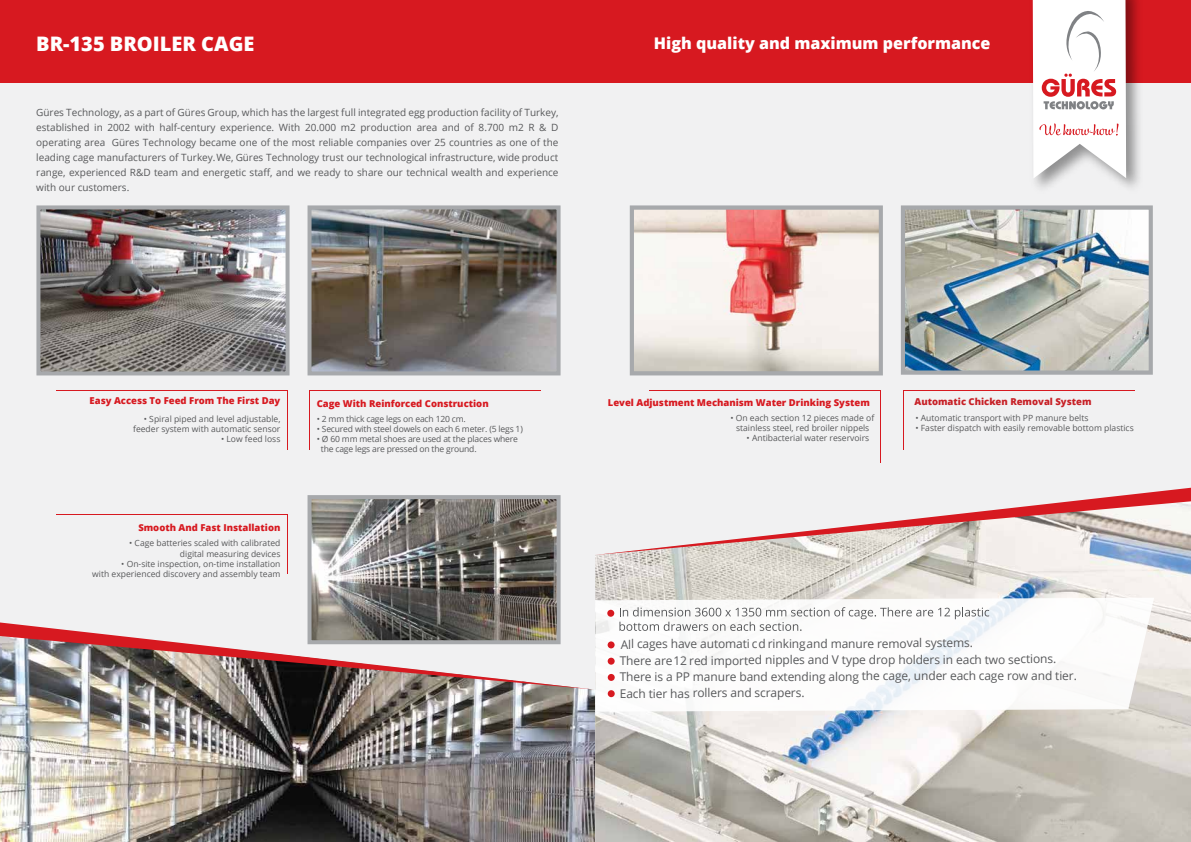
<style>
.page{position:relative;width:1191px;height:842px;background:#f1f1f2}
.page>*{position:absolute;margin:0;border:0;box-sizing:border-box;transform-origin:0 0}
.t1{font:800 20px "Open Sans";color:#fff}
.t2{font:800 16.1px "Open Sans";color:#fff}
.t3{font:12px/16.5px "Open Sans";letter-spacing:-.015em;color:#58595b}
.t4{font:10px/15px "Open Sans";color:#58595b;text-align:justify}
.t5{font:800 9.5px "Open Sans";color:#d71920}
.t6{font:800 9.5px "Open Sans";color:#c72026}
.t7{font:8.6px/10.3px "Open Sans";color:#58595b;text-align:right}
.t8{font:8.6px/10.3px "Open Sans";letter-spacing:-.02em;color:#58595b}
</style>
<div class="page">
<div style="left:0;top:0;width:1191px;height:83px;background:#d71920"></div>
<img style="left:1034px;top:0;width:106px;height:188px">
<svg style="left:1032px;top:0;width:94px;height:178px"></svg>
<svg style="left:635px;top:210px;width:243px;height:160px"></svg>
<div style="left:630px;top:205px;width:253px;height:170px;border:4px solid #a7a9ac"></div>
<img style="left:41px;top:210px;width:243px;height:160px">
<div style="left:36px;top:205px;width:253px;height:170px;border:4px solid #a7a9ac"></div>
<img style="left:312px;top:500px;width:243px;height:122px">
<div style="left:307px;top:495px;width:253px;height:149px;border:4px solid #a7a9ac"></div>
<hr style="left:56px;top:390px;width:231px;height:1px;background:#d71920">
<hr style="left:287px;top:390px;width:1px;height:60px;background:#d71920">
<hr style="left:56px;top:514px;width:231px;height:1px;background:#d71920">
<hr style="left:287px;top:514px;width:1px;height:59px;background:#d71920">
<hr style="left:309px;top:390px;width:232px;height:1px;background:#d71920">
<hr style="left:309px;top:390px;width:1px;height:60px;background:#d71920">
<hr style="left:649px;top:390px;width:232px;height:1px;background:#d71920">
<hr style="left:880px;top:390px;width:1px;height:73px;background:#d71920">
<hr style="left:903px;top:390px;width:231px;height:1px;background:#d71920">
<hr style="left:903px;top:390px;width:1px;height:60px;background:#d71920">
<img style="left:0;top:689px;width:595px;height:153px">
<img style="left:0;top:622px;width:589px;height:67px">
<img style="left:595px;top:555px;width:596px;height:287px">
<svg style="left:596px;top:488px;width:595px;height:67px"></svg>
<img style="left:312px;top:210px;width:243px;height:160px">
<div style="left:307px;top:205px;width:253px;height:170px;border:4px solid #a7a9ac"></div>
<img style="left:906px;top:210px;width:241px;height:160px">
<div style="left:901px;top:205px;width:251px;height:170px;border:4px solid #a7a9ac"></div>
<svg style="left:595px;top:598px;width:559px;height:114px;fill:#fdfcfc"></svg>
<div style="left:607px;top:641px;width:7px;height:7px;background:#d71920;border-radius:50%"></div>
<div style="left:607px;top:610px;width:7px;height:7px;background:#d71920;border-radius:50%"></div>
<div style="left:607px;top:658px;width:7px;height:7px;background:#d71920;border-radius:50%"></div>
<div style="left:608px;top:674px;width:7px;height:7px;background:#d71920;border-radius:50%"></div>
<div style="left:608px;top:690px;width:7px;height:7px;background:#d71920;border-radius:50%"></div>
<svg style="left:619px;top:607px;width:370px;height:24px"></svg>
<h1 class="t1" style="left:36px;top:28px;width:220px">BR-135 BROILER CAGE</h1>
<h2 class="t2" style="left:654px;top:31px;width:338px">High quality and maximum performance</h2>
<p class="t4" style="left:36px;top:105px;width:524px">Güres Technology, as a part of Güres Group, which has the largest full integrated egg production facility of Turkey, established in 2002 with half-century experience. With 20.000 m2 production area and of 8.700 m2 R &amp; D operating area Güres Technology became one of the most reliable companies over 25 countries as one of the leading cage manufacturers of Turkey.We, Güres Technology trust our technological infrastructure, wide product range, experienced R&amp;D team and energetic staff, and we ready to share our technical wealth and experience with our customers.</p>
<p class="t5" style="left:89px;top:393px;width:192px">Easy Access To Feed From The First Day</p>
<p class="t5" style="left:317px;top:396px;width:173px">Cage With Reinforced Construction</p>
<p class="t7" style="left:133px;top:413px;width:149px">• Spiral piped and level adjustable, feeder system with automatic sensor</p>
<p class="t7" style="left:221px;top:434px;width:61px">• Low feed loss</p>
<p class="t5" style="left:138px;top:521px;width:144px">Smooth And Fast Installation</p>
<p class="t7" style="left:129px;top:538px;width:153px">• Cage batteries scaled with calibrated digital measuring devices</p>
<p class="t7" style="left:92px;top:558px;width:190px">• On-site inspection, on-time installation<br>with experienced discovery and assembly team</p>
<p class="t8" style="left:317px;top:413px;width:151px">• 2 mm thick cage legs on each 120 cm.</p>
<p class="t8" style="left:317px;top:423px;width:208px">• Secured with steel dowels on each 6 meter. (5 legs 1)</p>
<p class="t8" style="left:321px;top:434px;width:199px;text-indent:-4px">• Ø 60 mm metal shoes are used at the places where the cage legs are pressed on the ground.</p>
<p class="t5" style="left:608px;top:395px;width:263px">Level Adjustment Mechanism Water Drinking System</p>
<p class="t7" style="left:730px;top:412px;width:145px;text-align:center">• On each section 12 pieces made of stainless steel, red broiler nippels</p>
<p class="t7" style="left:746px;top:433px;width:124px">• Antibacterial water reservoirs</p>
<p class="t6" style="left:914px;top:394px;width:179px">Automatic Chicken Removal System</p>
<p class="t7" style="left:915px;top:412px;width:175px">• Automatic transport with PP manure belts</p>
<p class="t7" style="left:915px;top:423px;width:220px">• Faster dispatch with easily removable bottom plastics</p>
<p class="t3" style="left:619px;top:635px;width:459px">All cages have automati cd rinkingand manure removal systems.<br>There are 12 red imported nipples and V type drop holders in each two sections.<br>There is a PP manure band extending along the cage, under each cage row and tier.<br>Each tier has rollers and scrapers.</p>
</div>
